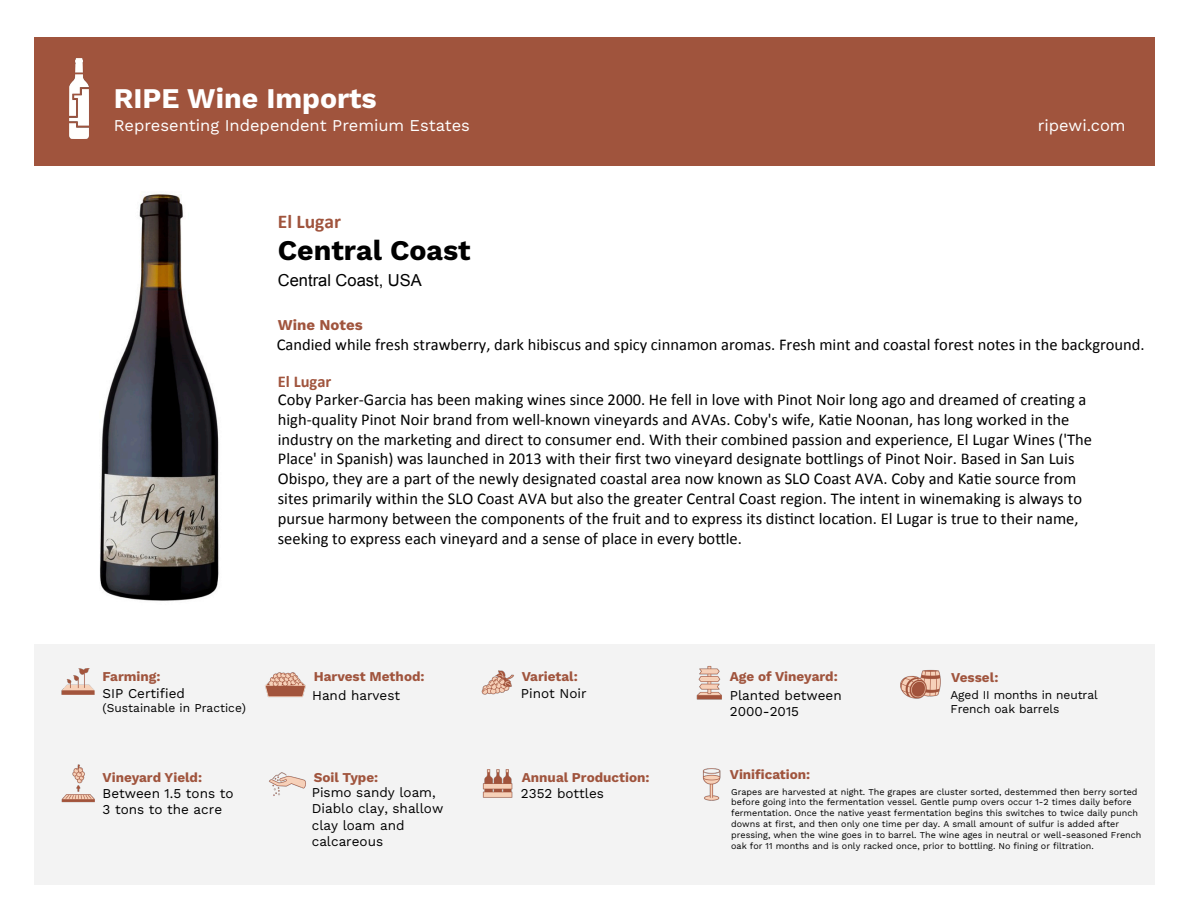
<style>
.page{position:relative;width:1188px;height:918px;background:#fff}
.page>*{position:absolute;margin:0;border:0;box-sizing:border-box;transform-origin:0 0}
.t1{font:700 28.5px "Work Sans";color:#fff}
.t2{font:700 28.5px "Work Sans";color:#000}
.t3{font:700 19.5px "Calibri";color:#a0543d}
.t4{font:16.5px/19.8px "Calibri";color:#000}
.t5{font:16.5px "Work Sans";color:#fff}
.t6{font:16.5px "Arial";color:#000}
.t7{font:700 16.5px "Calibri";color:#a0543d}
.t8{font:700 15px "Work Sans";color:#a0543d}
.t9{font:13.5px/16.2px "Work Sans";color:#000}
.t10{font:700 13.5px "Work Sans";color:#a0543d}
.t11{font:12px/14.4px "Work Sans";letter-spacing:-.01em;color:#000}
.t12{font:9px/10.8px "Work Sans";color:#000}
</style>
<div class="page">
<div style="left:34px;top:645px;width:1120px;height:240px;background:#f3f3f3"></div>
<div style="left:34px;top:37px;width:1120px;height:128px;background:#a0543d"></div>
<img style="left:69px;top:58px;width:20px;height:80px">
<img style="left:61px;top:668px;width:34px;height:27px">
<img style="left:696px;top:666px;width:26px;height:34px">
<img style="left:482px;top:769px;width:31px;height:29px">
<img style="left:900px;top:669px;width:41px;height:30px">
<img style="left:265px;top:672px;width:41px;height:26px">
<img style="left:269px;top:772px;width:37px;height:24px">
<img style="left:481px;top:670px;width:33px;height:25px">
<img style="left:702px;top:768px;width:19px;height:33px">
<img style="left:61px;top:764px;width:34px;height:39px">
<img style="left:100px;top:194px;width:119px;height:407px">
<h1 class="t1" style="left:114px;top:77px;width:264px">RIPE Wine Imports</h1>
<p class="t5" style="left:114px;top:113px;width:358px">Representing Independent Premium Estates</p>
<p class="t3" style="left:278px;top:207px;width:65px">El Lugar</p>
<h1 class="t2" style="left:278px;top:229px;width:194px">Central Coast</h1>
<p class="t6" style="left:278px;top:270px;width:145px">Central Coast, USA</p>
<p class="t8" style="left:278px;top:314px;width:86px">Wine Notes</p>
<p class="t5" style="left:1038px;top:113px;width:89px">ripewi.com</p>
<p class="t4" style="left:277px;top:334px;width:869px">Candied while fresh strawberry, dark hibiscus and spicy cinnamon aromas. Fresh mint and coastal forest notes in the background.</p>
<p class="t7" style="left:278px;top:370px;width:55px">El Lugar</p>
<p class="t4" style="left:278px;top:389px;width:816px">Coby Parker-Garcia has been making wines since 2000. He fell in love with Pinot Noir long ago and dreamed of creating a high-quality Pinot Noir brand from well-known vineyards and AVAs. Coby's wife, Katie Noonan, has long worked in the industry on the marketing and direct to consumer end. With their combined passion and experience, El Lugar Wines ('The Place' in Spanish) was launched in 2013 with their first two vineyard designate bottlings of Pinot Noir. Based in San Luis Obispo, they are a part of the newly designated coastal area now known as SLO Coast AVA. Coby and Katie source from sites primarily within the SLO Coast AVA but also the greater Central Coast region. The intent in winemaking is always to pursue harmony between the components of the fruit and to express its distinct location. El Lugar is true to their name, seeking to express each vineyard and a sense of place in every bottle.</p>
<p class="t10" style="left:103px;top:666px;width:59px">Farming:</p>
<p class="t10" style="left:314px;top:666px;width:112px">Harvest Method:</p>
<p class="t10" style="left:522px;top:666px;width:58px">Varietal:</p>
<p class="t10" style="left:730px;top:666px;width:109px">Age of Vineyard:</p>
<p class="t10" style="left:951px;top:667px;width:49px">Vessel:</p>
<p class="t9" style="left:103px;top:684px;width:84px">SIP Certified</p>
<p class="t11" style="left:103px;top:700px;width:145px">(Sustainable in Practice)</p>
<p class="t9" style="left:312px;top:687px;width:89px">Hand harvest</p>
<p class="t9" style="left:521px;top:684px;width:67px">Pinot Noir</p>
<p class="t9" style="left:730px;top:687px;width:113px">Planted between<br>2000-2015</p>
<p class="t11" style="left:951px;top:687px;width:149px">Aged II months in neutral<br>French oak barrels</p>
<p class="t10" style="left:103px;top:767px;width:101px">Vineyard Yield:</p>
<p class="t10" style="left:314px;top:767px;width:66px">Soil Type:</p>
<p class="t10" style="left:522px;top:767px;width:129px">Annual Production:</p>
<p class="t10" style="left:730px;top:764px;width:82px">Vinification:</p>
<p class="t9" style="left:312px;top:784px;width:133px">Pismo sandy loam,<br>Diablo clay, shallow clay loam and calcareous</p>
<p class="t9" style="left:103px;top:785px;width:132px">Between 1.5 tons to<br>3 tons to the acre</p>
<p class="t9" style="left:521px;top:785px;width:84px">2352 bottles</p>
<p class="t12" style="left:731px;top:786px;width:412px">Grapes are harvested at night. The grapes are cluster sorted, destemmed then berry sorted before going into the fermentation vessel. Gentle pump overs occur 1-2 times daily before fermentation. Once the native yeast fermentation begins this switches to twice daily punch downs at first, and then only one time per day. A small amount of sulfur is added after pressing, when the wine goes in to barrel. The wine ages in neutral or well-seasoned French oak for 11 months and is only racked once, prior to bottling. No fining or filtration.</p>
</div>
